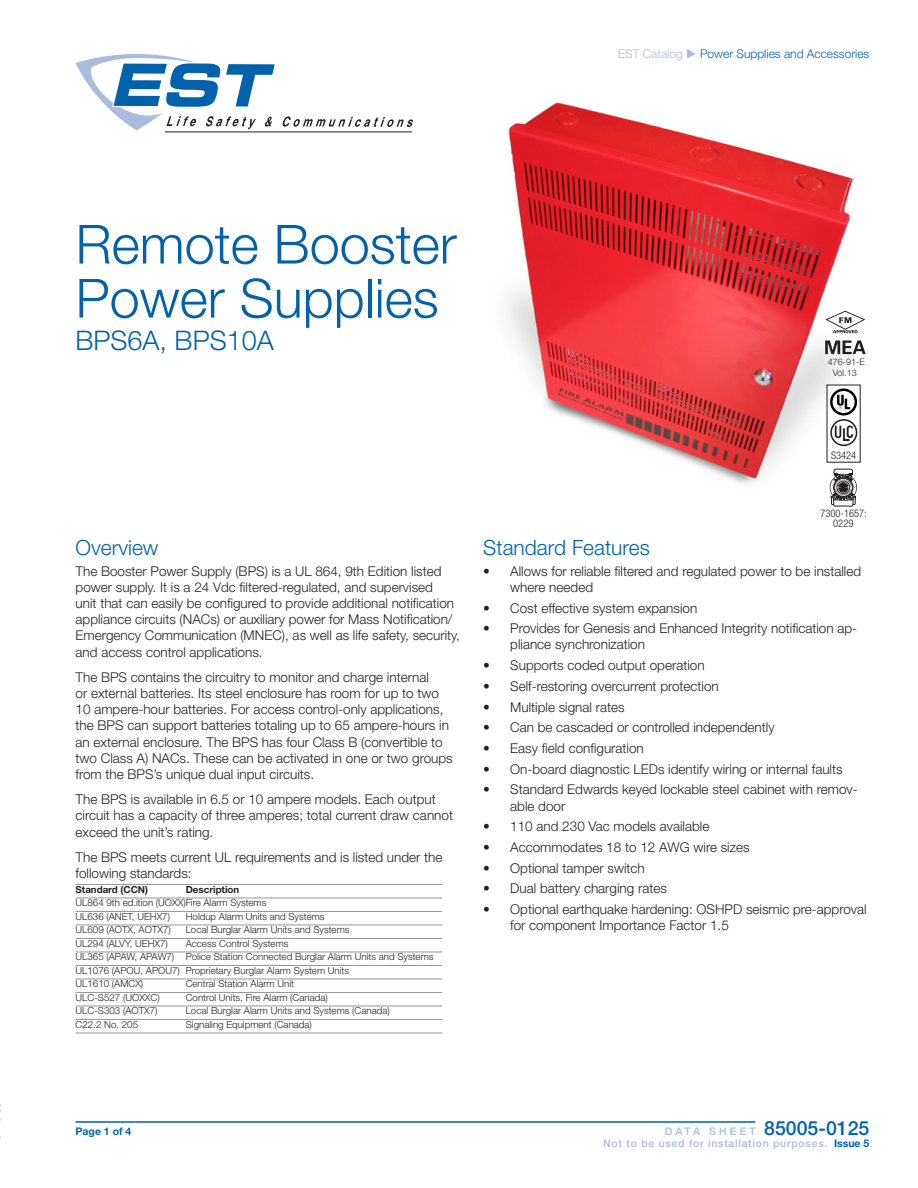
<style>
.page{position:relative;width:918px;height:1188px;background:#fff}
.page>*{position:absolute;margin:0;border:0;box-sizing:border-box;transform-origin:0 0}
.t1{font:300 54px/54px "Helvetica Neue LT Std";color:#0161aa}
.Model{font:300 27px "Helvetica Neue LT Std";color:#0161aa}
.HEAD{font:300 21px "Helvetica Neue LT Std";color:#0161aa}
.t2{font:500 19.5px "Helvetica Neue LT Std";color:#0161aa}
.BODY{font:300 13.5px/16.2px "Helvetica Neue LT Std";color:#231f20}
.Features{font:300 13.5px/16.2px "Helvetica Neue LT Std";color:#231f20}
.t3{font:300 12px "Helvetica Neue LT Std";color:#0161aa}
.t4{font:500 10.5px "Helvetica Neue LT Std";letter-spacing:.07em;color:#aabbde}
.t5{font:300 condensed 10.5px/10.5px "Helvetica Neue";color:#231f20;text-align:center}
.t6{font:700 10.5px "Helvetica Neue LT Std";color:#0161aa}
.BODY-2{font:300 9.75px "Helvetica Neue LT Std";color:#231f20}
.BODY-3{font:700 9.75px "Helvetica Neue LT Std";color:#231f20}
.BODY-4{font:300 9px/10.8px "Helvetica Neue LT Std";color:#231f20;text-align:center}
.s1{color:#aabbde}
.s2{font-size:10.5px;color:#aabbde}
.s3{font-weight:700;color:#0161aa}
</style>
<div class="page">
<hr style="left:76px;top:1121px;width:679px;height:2px;background:#0161aa">
<svg style="left:282px;top:116px;width:131px;height:11px"></svg>
<hr style="left:165px;top:132px;width:247px;height:1px;background:#231f20">
<svg style="left:76px;top:54px;width:199px;height:76px"></svg>
<img style="left:506px;top:102px;width:360px;height:387px">
<hr style="left:76px;top:884px;width:110px;height:1px;background:#939598">
<hr style="left:186px;top:884px;width:256px;height:1px;background:#939598">
<hr style="left:76px;top:898px;width:110px;height:1px;background:#939598">
<hr style="left:186px;top:898px;width:256px;height:1px;background:#939598">
<hr style="left:76px;top:911px;width:110px;height:1px;background:#939598">
<hr style="left:186px;top:911px;width:256px;height:1px;background:#939598">
<hr style="left:76px;top:925px;width:110px;height:1px;background:#939598">
<hr style="left:186px;top:925px;width:256px;height:1px;background:#939598">
<hr style="left:76px;top:938px;width:110px;height:1px;background:#939598">
<hr style="left:186px;top:938px;width:256px;height:1px;background:#939598">
<hr style="left:76px;top:952px;width:110px;height:1px;background:#939598">
<hr style="left:186px;top:952px;width:256px;height:1px;background:#939598">
<hr style="left:76px;top:992px;width:110px;height:1px;background:#939598">
<hr style="left:186px;top:992px;width:256px;height:1px;background:#939598">
<hr style="left:76px;top:1006px;width:110px;height:1px;background:#939598">
<hr style="left:186px;top:1006px;width:256px;height:1px;background:#939598">
<hr style="left:76px;top:1019px;width:110px;height:1px;background:#939598">
<hr style="left:186px;top:1019px;width:256px;height:1px;background:#939598">
<hr style="left:76px;top:965px;width:110px;height:1px;background:#939598">
<hr style="left:76px;top:1033px;width:110px;height:1px;background:#939598">
<hr style="left:186px;top:965px;width:256px;height:1px;background:#939598">
<hr style="left:186px;top:1033px;width:256px;height:1px;background:#939598">
<hr style="left:76px;top:979px;width:110px;height:1px;background:#939598">
<hr style="left:186px;top:979px;width:256px;height:1px;background:#939598">
<div style="left:830px;top:474px;width:27px;height:27px;border:1px solid #231f20;border-radius:50%"></div>
<svg style="left:831px;top:469px;width:25px;height:38px"></svg>
<div style="left:833px;top:478px;width:20px;height:19px;border:1px solid #231f20;border-radius:50%"></div>
<div style="left:834px;top:478px;width:19px;height:19px;border:1px solid #231f20;border-radius:50%"></div>
<svg style="left:830px;top:389px;width:27px;height:57px"></svg>
<svg style="left:825px;top:311px;width:40px;height:22px"></svg>
<svg style="left:825px;top:340px;width:41px;height:14px"></svg>
<p class="t3" style="left:618px;top:47px;width:253px"><span class="s1">EST Catalog</span> <span class="s1">◆</span> Power Supplies and Accessories</p>
<p class="t1" style="left:76px;top:216px;width:383px">Remote Booster<br>Power Supplies</p>
<p class="Model" style="left:76px;top:324px;width:200px">BPS6A, BPS10A</p>
<p class="BODY-4" style="left:828px;top:356px;width:39px">476-91-E<br>Vol.13</p>
<p class="HEAD" style="left:76px;top:535px;width:84px">Overview</p>
<p class="BODY" style="left:76px;top:563px;width:386px">The Booster Power Supply (BPS) is a UL 864, 9th Edition listed power supply. It is a 24 Vdc filtered-regulated, and supervised<br>unit that can easily be configured to provide additional notification appliance circuits (NACs) or auxiliary power for Mass Notification/ Emergency Communication (MNEC), as well as life safety, security, and access control applications.</p>
<p class="BODY" style="left:76px;top:669px;width:379px">The BPS contains the circuitry to monitor and charge internal<br>or external batteries. Its steel enclosure has room for up to two 10 ampere-hour batteries. For access control-only applications, the BPS can support batteries totaling up to 65 ampere-hours in an external enclosure. The BPS has four Class B (convertible to two Class A) NACs. These can be activated in one or two groups from the BPS’s unique dual input circuits.</p>
<p class="BODY" style="left:76px;top:791px;width:379px">The BPS is available in 6.5 or 10 ampere models. Each output circuit has a capacity of three amperes; total current draw cannot exceed the unit’s rating.</p>
<p class="BODY" style="left:76px;top:849px;width:368px">The BPS meets current UL requirements and is listed under the following standards:</p>
<p class="BODY-3" style="left:76px;top:883px;width:74px">Standard (CCN)</p>
<p class="BODY-3" style="left:186px;top:883px;width:55px">Description</p>
<p class="BODY-2" style="left:76px;top:897px;width:192px">UL864 9th ed.ition (UOXX)Fire Alarm Systems</p>
<p class="BODY-2" style="left:76px;top:911px;width:96px">UL636 (ANET, UEHX7)</p>
<p class="BODY-2" style="left:186px;top:911px;width:140px">Holdup Alarm Units and Systems</p>
<p class="BODY-2" style="left:76px;top:924px;width:97px">UL609 (AOTX, AOTX7)</p>
<p class="BODY-2" style="left:186px;top:924px;width:165px">Local Burglar Alarm Units and Systems</p>
<p class="BODY-2" style="left:76px;top:938px;width:94px">UL294 (ALVY, UEHX7)</p>
<p class="BODY-2" style="left:186px;top:938px;width:104px">Access Control Systems</p>
<p class="BODY-2" style="left:76px;top:951px;width:100px">UL365 (APAW, APAW7)</p>
<p class="BODY-2" style="left:186px;top:951px;width:249px">Police Station Connected Burglar Alarm Units and Systems</p>
<p class="BODY-2" style="left:76px;top:965px;width:106px">UL1076 (APOU, APOU7)</p>
<p class="BODY-2" style="left:186px;top:965px;width:165px">Proprietary Burglar Alarm System Units</p>
<p class="BODY-2" style="left:76px;top:978px;width:69px">UL1610 (AMCX)</p>
<p class="BODY-2" style="left:186px;top:978px;width:110px">Central Station Alarm Unit</p>
<p class="BODY-2" style="left:76px;top:992px;width:86px">ULC-S527 (UOXXC)</p>
<p class="BODY-2" style="left:186px;top:992px;width:144px">Control Units, Fire Alarm (Canada)</p>
<p class="BODY-2" style="left:76px;top:1005px;width:84px">ULC-S303 (AOTX7)</p>
<p class="BODY-2" style="left:186px;top:1005px;width:206px">Local Burglar Alarm Units and Systems (Canada)</p>
<p class="BODY-2" style="left:76px;top:1019px;width:64px">C22.2 No. 205</p>
<p class="BODY-2" style="left:186px;top:1019px;width:128px">Signaling Equipment (Canada)</p>
<p class="t5" style="left:831px;top:450px;width:27px">S3424</p>
<p class="t5" style="left:820px;top:508px;width:48px">7300-1657:<br>0229</p>
<p class="HEAD" style="left:483px;top:535px;width:168px">Standard Features</p>
<p class="Features" style="left:510px;top:563px;width:352px;text-indent:-27px">• Allows for reliable filtered and regulated power to be installed where needed</p>
<p class="Features" style="left:483px;top:599px;width:216px">• Cost effective system expansion</p>
<p class="Features" style="left:510px;top:620px;width:348px;text-indent:-27px">• Provides for Genesis and Enhanced Integrity notification ap&shy;pliance synchronization</p>
<p class="Features" style="left:483px;top:657px;width:223px">• Supports coded output operation</p>
<p class="Features" style="left:483px;top:678px;width:237px">• Self-restoring overcurrent protection</p>
<p class="Features" style="left:483px;top:698px;width:143px">• Multiple signal rates</p>
<p class="Features" style="left:483px;top:719px;width:293px">• Can be cascaded or controlled independently</p>
<p class="Features" style="left:483px;top:740px;width:162px">• Easy field configuration</p>
<p class="Features" style="left:483px;top:761px;width:361px">• On-board diagnostic LEDs identify wiring or internal faults</p>
<p class="Features" style="left:510px;top:781px;width:349px;text-indent:-27px">• Standard Edwards keyed lockable steel cabinet with remov&shy;able door</p>
<p class="Features" style="left:483px;top:818px;width:228px">• 110 and 230 Vac models available</p>
<p class="Features" style="left:483px;top:839px;width:268px">• Accommodates 18 to 12 AWG wire sizes</p>
<p class="Features" style="left:483px;top:860px;width:163px">• Optional tamper switch</p>
<p class="Features" style="left:483px;top:880px;width:185px">• Dual battery charging rates</p>
<p class="Features" style="left:510px;top:901px;width:358px;text-indent:-27px">• Optional earthquake hardening: OSHPD seismic pre-approval for component Importance Factor 1.5</p>
<p class="t6" style="left:76px;top:1124px;width:57px">Page 1 of 4</p>
<p class="t2" style="left:665px;top:1116px;width:206px"><span class="s2">D A T A S H E E T</span> 85005-0125</p>
<p class="t4" style="left:603px;top:1137px;width:268px">Not to be used for installation purposes. <span class="s3">Issue 5</span></p>
</div>
